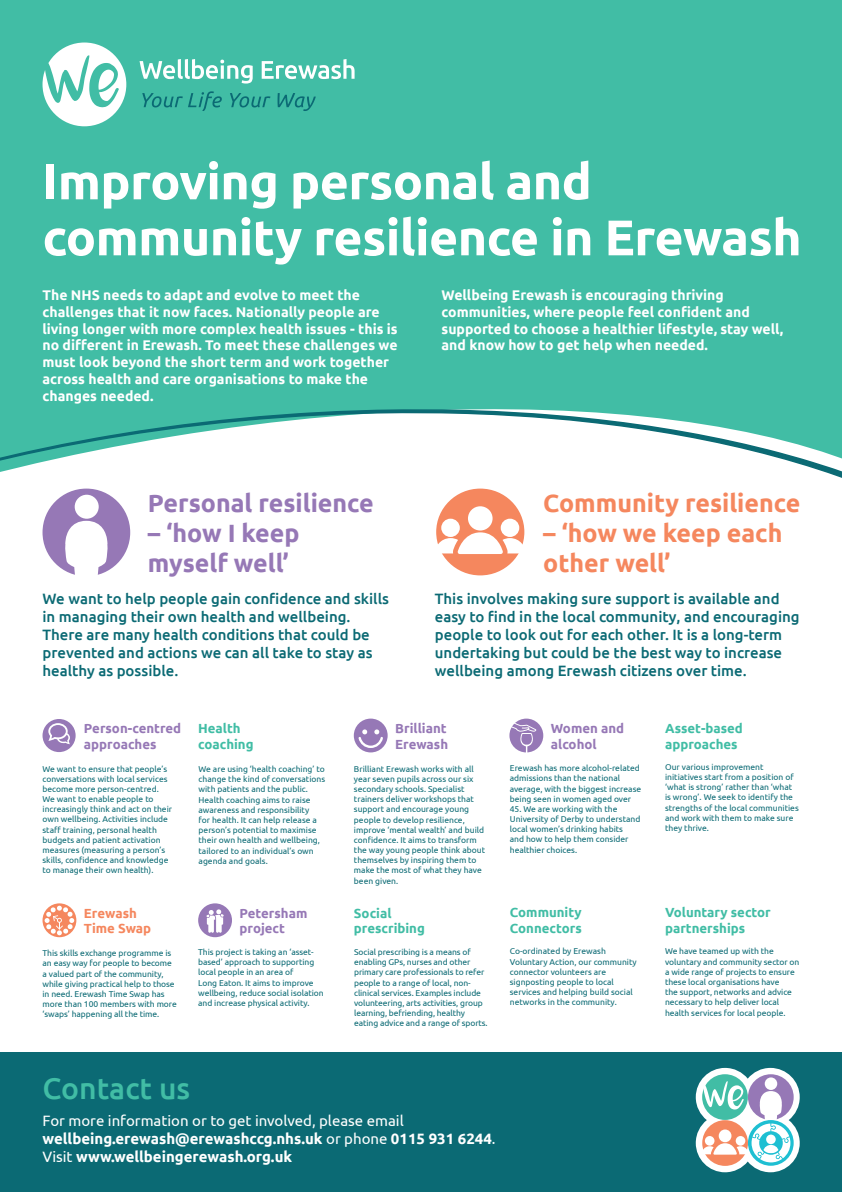
<style>
.page{position:relative;width:842px;height:1192px;background:#fff}
.page>*{position:absolute;margin:0;border:0;box-sizing:border-box;transform-origin:0 0}
.t1{font:700 50px/56px "Ubuntu";letter-spacing:-.01em;color:#fff}
.t2{font:500 30px "Ubuntu";color:#41bda5}
.t3{font:700 25px/30px "Ubuntu";color:#f5875e}
.t4{font:700 25px/30px "Ubuntu";color:#9678b6}
.t5{font:500 15px/18px "Ubuntu";color:#0b6a74}
.t6{font:700 15px/18px "Ubuntu";color:#fff}
.t7{font:700 14px/16.8px "Ubuntu";color:#fff}
.t8{font:700 13.2px/15.8px "Ubuntu";color:#41bda5}
.t9{font:700 13.2px/15.8px "Ubuntu";color:#9678b6}
.t10{font:700 13.2px/15.8px "Ubuntu";color:#f5875e}
.t11{font:8.5px/10.2px "Ubuntu";color:#0b6a74}
.s1{font-weight:400}
</style>
<div class="page">
<div style="left:0;top:0;width:842px;height:585px;background:#41bda5"></div>
<svg style="left:0;top:409px;width:842px;height:176px;background:#e4f3f1"></svg>
<svg style="left:142px;top:91px;width:80px;height:20px"></svg>
<svg style="left:230px;top:93px;width:40px;height:14px"></svg>
<svg style="left:278px;top:93px;width:38px;height:18px"></svg>
<div style="left:43px;top:43px;width:83px;height:83px;background:#fff;border-radius:50%"></div>
<svg style="left:140px;top:59px;width:113px;height:25px"></svg>
<svg style="left:262px;top:59px;width:93px;height:20px"></svg>
<svg style="left:44px;top:55px;width:75px;height:52px"></svg>
<div style="left:43px;top:489px;width:87px;height:87px;background:#9678b6;border-radius:50%"></div>
<div style="left:75px;top:495px;width:24px;height:24px;background:#fff;border-radius:50%"></div>
<svg style="left:65px;top:521px;width:43px;height:64px;background:#efebf4"></svg>
<div style="left:436px;top:489px;width:88px;height:86px;background:#f5875e;border-radius:50%"></div>
<div style="left:441px;top:519px;width:19px;height:18px;background:#fff;border-radius:50%"></div>
<div style="left:501px;top:519px;width:18px;height:18px;background:#fff;border-radius:50%"></div>
<svg style="left:434px;top:532px;width:92px;height:22px"></svg>
<div style="left:468px;top:506px;width:25px;height:25px;background:#fff;border-radius:50%"></div>
<div style="left:43px;top:719px;width:33px;height:33px;background:#9678b6;border-radius:50%"></div>
<svg style="left:48px;top:723px;width:22px;height:21px"></svg>
<div style="left:354px;top:719px;width:34px;height:33px;background:#9678b6;border-radius:50%"></div>
<svg style="left:357px;top:729px;width:28px;height:20px"></svg>
<div style="left:509px;top:719px;width:34px;height:33px;background:#9678b6;border-radius:50%"></div>
<svg style="left:511px;top:721px;width:25px;height:32px"></svg>
<svg style="left:43px;top:903px;width:33px;height:34px"></svg>
<svg style="left:45px;top:906px;width:29px;height:29px"></svg>
<div style="left:198px;top:903px;width:34px;height:34px;background:#9678b6;border-radius:50%"></div>
<svg style="left:206px;top:909px;width:18px;height:24px"></svg>
<div style="left:0;top:1052px;width:842px;height:140px;background:#0b6a74"></div>
<svg style="left:696px;top:1068px;width:104px;height:104px;background:#b0c8ca"></svg>
<h1 class="t1" style="left:43px;top:153px;width:761px">Improving personal and community resilience in Erewash</h1>
<p class="t7" style="left:43px;top:286px;width:357px">The NHS needs to adapt and evolve to meet the challenges that it now faces. Nationally people are living longer with more complex health issues - this is no different in Erewash. To meet these challenges we must look beyond the short term and work together across health and care organisations to make the changes needed.</p>
<h3 class="t7" style="left:441px;top:286px;width:343px">Wellbeing Erewash is encouraging thriving communities, where people feel confident and supported to choose a healthier lifestyle, stay well, and know how to get help when needed.</h3>
<h3 class="t4" style="left:148px;top:487px;width:227px">Personal resilience</h3>
<h3 class="t4" style="left:148px;top:517px;width:153px">– ‘how I keep myself well’</h3>
<h3 class="t3" style="left:543px;top:487px;width:259px">Community resilience</h3>
<h3 class="t3" style="left:543px;top:517px;width:241px">– ‘how we keep each other well’</h3>
<h3 class="t5" style="left:43px;top:590px;width:348px">We want to help people gain confidence and skills in managing their own health and wellbeing.<br>There are many health conditions that could be prevented and actions we can all take to stay as healthy as possible.</h3>
<p class="t5" style="left:435px;top:590px;width:366px">This involves making sure support is available and easy to find in the local community, and encouraging people to look out for each other. It is a long-term undertaking but could be the best way to increase wellbeing among Erewash citizens over time.</p>
<h3 class="t9" style="left:84px;top:720px;width:99px">Person-centred approaches</h3>
<p class="t11" style="left:43px;top:763px;width:131px">We want to ensure that people’s conversations with local services become more person-centred.<br>We want to enable people to increasingly think and act on their own wellbeing. Activities include staff training, personal health budgets and patient activation measures (measuring a person’s skills, confidence and knowledge to manage their own health).</p>
<h3 class="t10" style="left:84px;top:905px;width:69px">Erewash<br>Time Swap</h3>
<p class="t11" style="left:43px;top:948px;width:136px">This skills exchange programme is an easy way for people to become a valued part of the community, while giving practical help to those in need. Erewash Time Swap has more than 100 members with more ‘swaps’ happening all the time.</p>
<h3 class="t8" style="left:198px;top:720px;width:57px">Health coaching</h3>
<p class="t11" style="left:199px;top:764px;width:128px">We are using ‘health coaching’ to change the kind of conversations with patients and the public.<br>Health coaching aims to raise awareness and responsibility<br>for health. It can help release a person’s potential to maximise their own health and wellbeing, tailored to an individual’s own agenda and goals.</p>
<h3 class="t9" style="left:240px;top:905px;width:69px">Petersham project</h3>
<p class="t11" style="left:198px;top:947px;width:127px">This project is taking an ‘asset&shy;based’ approach to supporting local people in an area of<br>Long Eaton. It aims to improve wellbeing, reduce social isolation and increase physical activity.</p>
<h3 class="t9" style="left:395px;top:720px;width:54px">Brilliant<br>Erewash</h3>
<p class="t11" style="left:354px;top:763px;width:133px">Brilliant Erewash works with all year seven pupils across our six secondary schools. Specialist trainers deliver workshops that support and encourage young people to develop resilience, improve ‘mental wealth’ and build confidence. It aims to transform the way young people think about themselves by inspiring them to make the most of what they have been given.</p>
<h3 class="t9" style="left:551px;top:720px;width:75px">Women and alcohol</h3>
<p class="t11" style="left:510px;top:763px;width:133px">Erewash has more alcohol-related admissions than the national average, with the biggest increase being seen in women aged over</p>
<p class="t11" style="left:510px;top:803px;width:132px">45. We are working with the<br>University of Derby to understand local women’s drinking habits<br>and how to help them consider healthier choices.</p>
<h3 class="t8" style="left:665px;top:720px;width:79px">Asset-based approaches</h3>
<p class="t11" style="left:665px;top:761px;width:135px">Our various improvement initiatives start from a position of ‘what is strong’ rather than ‘what is wrong’. We seek to identify the strengths of the local communities and work with them to make sure they thrive.</p>
<h3 class="t8" style="left:354px;top:905px;width:72px">Social prescribing</h3>
<h3 class="t8" style="left:510px;top:904px;width:73px">Community<br>Connectors</h3>
<h3 class="t8" style="left:665px;top:904px;width:107px">Voluntary sector partnerships</h3>
<p class="t11" style="left:354px;top:947px;width:135px">Social prescribing is a means of enabling GPs, nurses and other primary care professionals to refer people to a range of local, non&shy;clinical services. Examples include volunteering, arts activities, group learning, befriending, healthy eating advice and a range of sports.</p>
<p class="t11" style="left:510px;top:946px;width:128px">Co-ordinated by Erewash<br>Voluntary Action, our community connector volunteers are signposting people to local services and helping build social networks in the community.</p>
<p class="t11" style="left:665px;top:946px;width:136px">We have teamed up with the voluntary and community sector on a wide range of projects to ensure these local organisations have<br>the support, networks and advice necessary to help deliver local health services for local people.</p>
<h2 class="t2" style="left:43px;top:1070px;width:149px">Contact us</h2>
<h3 class="t6" style="left:43px;top:1111px;width:455px"><span class="s1">For more information or to get involved, please email </span>wellbeing.erewash@erewashccg.nhs.uk <span class="s1">or phone</span> 0115 931 6244<span class="s1">.<br>Visit</span> www.wellbeingerewash.org.uk</h3>
</div>
